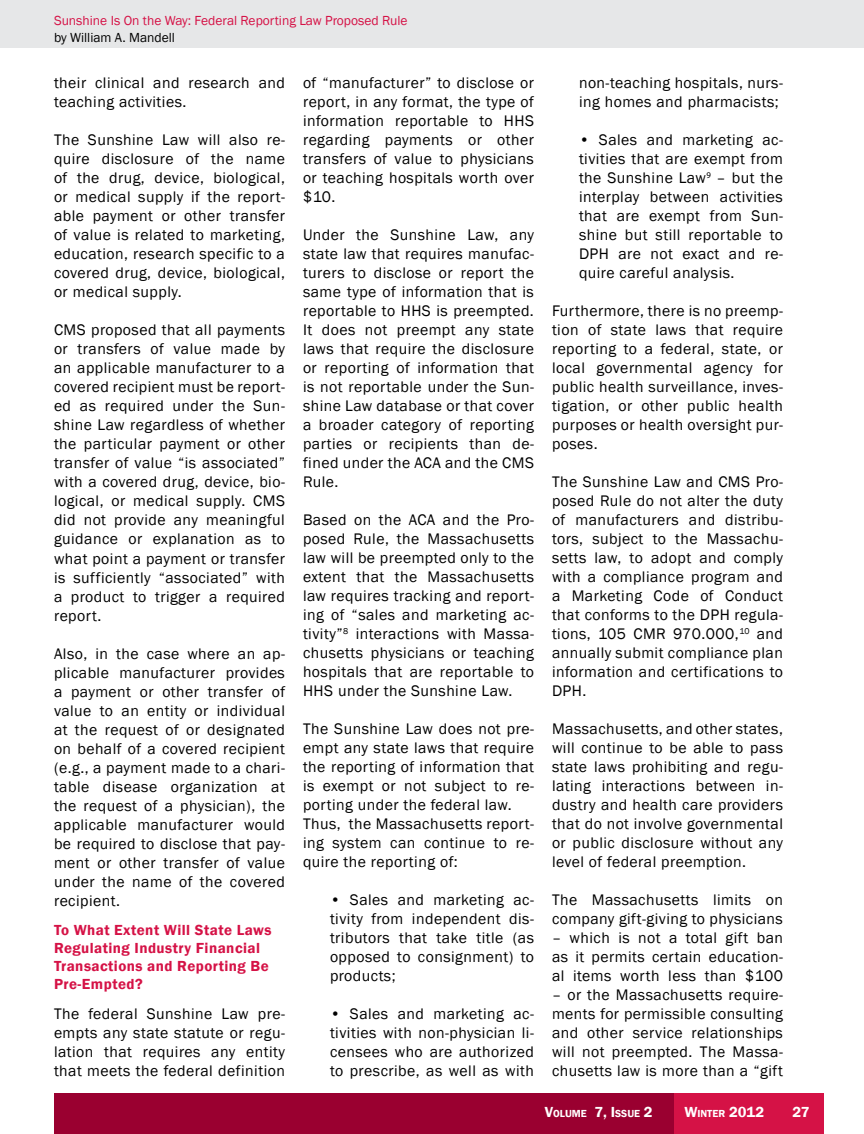
<style>
.page{position:relative;width:864px;height:1134px;background:#fff}
.page>*{position:absolute;margin:0;border:0;box-sizing:border-box;transform-origin:0 0}
.t1{font:15.75px/19px "Franklin Gothic";letter-spacing:.03em;color:#000;text-align:justify}
.t2{font:600 15px/18.1px "Franklin Gothic";letter-spacing:.03em;color:#d51246}
.t3{font:600 15px "Franklin Gothic";letter-spacing:-.005em;color:#fff}
.t4{font:13.5px "Franklin Gothic";color:#d51246}
.t5{font:13.5px "Franklin Gothic";color:#000}
.t6{font:600 10.5px "Franklin Gothic";color:#fff}
.s1{font-size:15px}
.s2{font-size:10.5px}
</style>
<div class="page">
<div style="left:54px;top:1094px;width:770px;height:40px;background:#9a0030"></div>
<div style="left:674px;top:1094px;width:150px;height:40px;background:#d51246"></div>
<div style="left:0;top:0;width:864px;height:47px;background:#e6e7e8"></div>
<p class="t4" style="left:54px;top:12px;width:355px">Sunshine Is On the Way: Federal Reporting Law Proposed Rule</p>
<p class="t5" style="left:54px;top:29px;width:123px">by William A. Mandell</p>
<p class="t1" style="left:54px;top:74px;width:232px">their clinical and research and teaching activities.</p>
<p class="t1" style="left:54px;top:131px;width:233px">The Sunshine Law will also re&shy;quire disclosure of the name of the drug, device, biological, or medical supply if the report&shy;able payment or other transfer of value is related to marketing, education, research specific to a covered drug, device, biological, or medical supply.</p>
<p class="t1" style="left:54px;top:321px;width:233px">CMS proposed that all payments or transfers of value made by an applicable manufacturer to a covered recipient must be report&shy;ed as required under the Sun&shy;shine Law regardless of whether the particular payment or other transfer of value “is associated” with a covered drug, device, bio&shy;logical, or medical supply. CMS did not provide any meaningful guidance or explanation as to what point a payment or transfer is sufficiently “associated” with a product to trigger a required report.</p>
<p class="t1" style="left:54px;top:644px;width:233px">Also, in the case where an ap&shy;plicable manufacturer provides a payment or other transfer of value to an entity or individual at the request of or designated on behalf of a covered recipient (e.g., a payment made to a chari&shy;table disease organization at the request of a physician), the applicable manufacturer would be required to disclose that pay&shy;ment or other transfer of value under the name of the covered recipient.</p>
<p class="t2" style="left:54px;top:921px;width:219px">To What Extent Will State Laws<br>Regulating Industry Financial<br>Transactions and Reporting Be<br>Pre-Empted?</p>
<p class="t1" style="left:54px;top:1005px;width:233px">The federal Sunshine Law pre&shy;empts any state statute or regu&shy;lation that requires any entity that meets the federal definition</p>
<p class="t1" style="left:303px;top:74px;width:233px">of “manufacturer” to disclose or report, in any format, the type of information reportable to HHS regarding payments or other transfers of value to physicians or teaching hospitals worth over $10.</p>
<p class="t1" style="left:303px;top:226px;width:233px">Under the Sunshine Law, any state law that requires manufac&shy;turers to disclose or report the same type of information that is reportable to HHS is preempted.<br>It does not preempt any state laws that require the disclosure or reporting of information that is not reportable under the Sun&shy;shine Law database or that cover a broader category of reporting parties or recipients than de&shy;fined under the ACA and the CMS Rule.</p>
<p class="t1" style="left:303px;top:511px;width:233px">Based on the ACA and the Pro&shy;posed Rule, the Massachusetts law will be preempted only to the extent that the Massachusetts law requires tracking and report&shy;ing of “sales and marketing ac&shy;tivity”<sup>8</sup> interactions with Massa&shy;chusetts physicians or teaching hospitals that are reportable to HHS under the Sunshine Law.</p>
<p class="t1" style="left:303px;top:720px;width:233px;text-align:left">The Sunshine Law does not pre&shy;empt any state laws that require the reporting of information that is exempt or not subject to re&shy;porting under the federal law.<br>Thus, the Massachusetts report&shy;ing system can continue to re&shy;quire the reporting of:</p>
<p class="t1" style="left:330px;top:891px;width:206px">• Sales and marketing ac&shy;tivity from independent dis&shy;tributors that take title (as opposed to consignment) to products;</p>
<p class="t1" style="left:330px;top:1005px;width:205px">• Sales and marketing ac&shy;tivities with non-physician li&shy;censees who are authorized to prescribe, as well as with</p>
<p class="t1" style="left:579px;top:74px;width:205px">non-teaching hospitals, nurs&shy;ing homes and pharmacists;</p>
<p class="t1" style="left:579px;top:131px;width:206px">• Sales and marketing ac&shy;tivities that are exempt from the Sunshine Law<sup>9</sup> – but the interplay between activities that are exempt from Sun&shy;shine but still reportable to DPH are not exact and re&shy;quire careful analysis.</p>
<p class="t1" style="left:552px;top:302px;width:233px">Furthermore, there is no preemp&shy;tion of state laws that require reporting to a federal, state, or local governmental agency for public health surveillance, inves&shy;tigation, or other public health purposes or health oversight pur&shy;poses.</p>
<p class="t1" style="left:552px;top:473px;width:233px">The Sunshine Law and CMS Pro&shy;posed Rule do not alter the duty of manufacturers and distribu&shy;tors, subject to the Massachu&shy;setts law, to adopt and comply with a compliance program and a Marketing Code of Conduct that conforms to the DPH regula&shy;tions, 105 CMR 970.000,<sup>10</sup> and annually submit compliance plan information and certifications to DPH.</p>
<p class="t1" style="left:552px;top:720px;width:233px">Massachusetts, and other states, will continue to be able to pass state laws prohibiting and regu&shy;lating interactions between in&shy;dustry and health care providers that do not involve governmental or public disclosure without any level of federal preemption.</p>
<p class="t1" style="left:552px;top:891px;width:233px">The Massachusetts limits on company gift-giving to physicians</p>
<p class="t1" style="left:552px;top:929px;width:233px">– which is not a total gift ban as it permits certain education&shy;al items worth less than $100</p>
<p class="t1" style="left:552px;top:986px;width:232px">– or the Massachusetts require&shy;ments for permissible consulting and other service relationships will not preempted. The Massa&shy;chusetts law is more than a “gift</p>
<p class="t6" style="left:545px;top:1107px;width:109px"><span class="s1">V</span>olume <span class="s1">7, I</span>ssue <span class="s1">2</span></p>
<p class="t3" style="left:684px;top:1103px;width:81px">W<span class="s2">inter</span> 2012</p>
<p class="t3" style="left:792px;top:1103px;width:19px">27</p>
</div>
